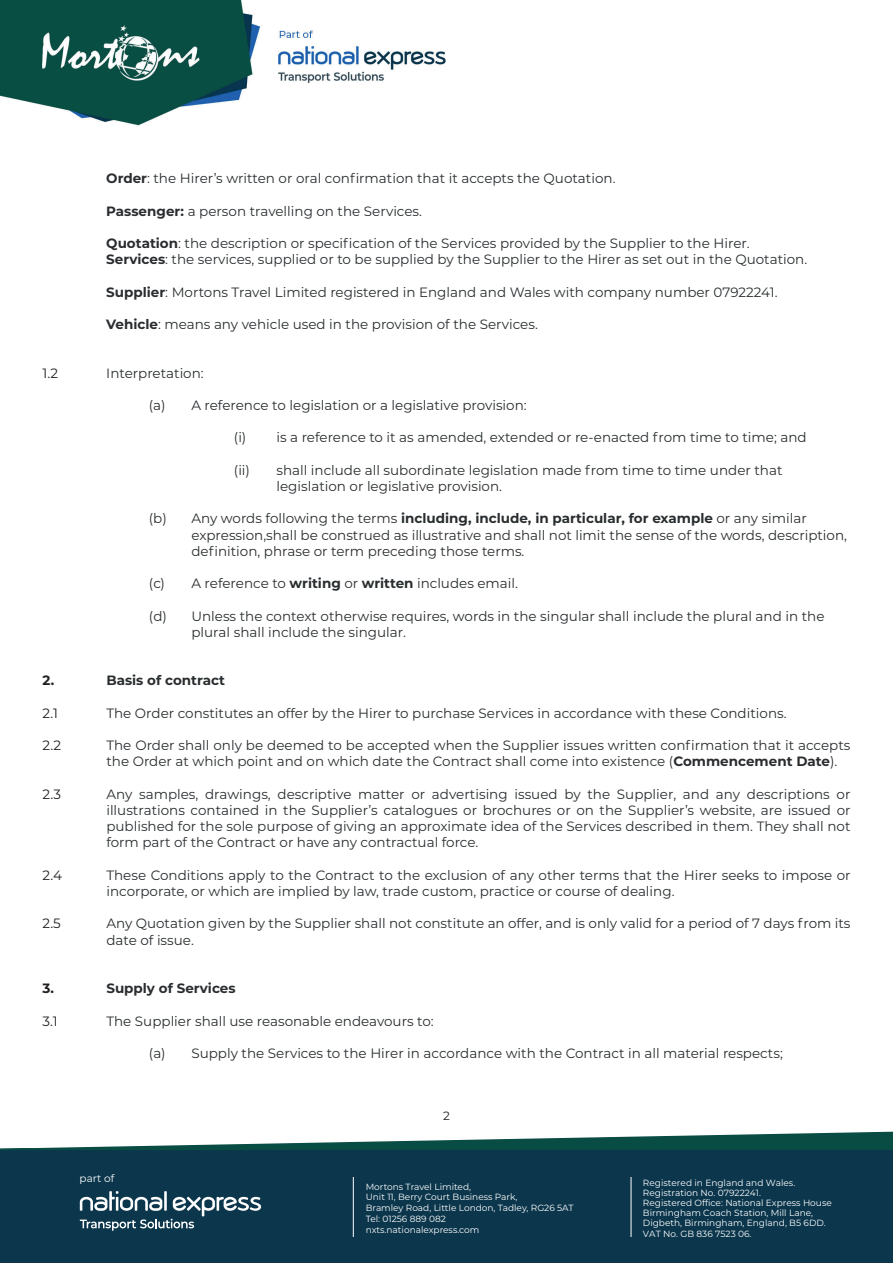
<style>
.page{position:relative;width:893px;height:1263px;background:#fff}
.page>*{position:absolute;margin:0;border:0;box-sizing:border-box;transform-origin:0 0}
.t1{font:13.5px/16.2px "Montserrat";color:#292d2f}
.t2{font:700 13.5px "Montserrat";color:#292d2f}
.t3{font:13.5px "Montserrat";color:#231f20}
.t4{font:700 13.5px "Montserrat";color:#231f20}
.t5{font:12px "Montserrat";color:#231f20}
.t6{font:10.5px "Montserrat";color:#fff}
.t7{font:9px/10.2px "Montserrat";color:#fff}
.s1{font-weight:700}
</style>
<div class="page">
<div style="left:0;top:1150px;width:893px;height:113px;background:#0b364c"></div>
<hr style="left:353px;top:1177px;width:1px;height:60px;background:#fff">
<hr style="left:631px;top:1177px;width:1px;height:60px;background:#fff">
<img style="left:0;top:0;width:446px;height:126px">
<svg style="left:0;top:1131px;width:893px;height:19px"></svg>
<svg style="left:80px;top:1191px;width:181px;height:40px"></svg>
<p class="t3" style="left:43px;top:363px;width:17px">1.2</p>
<p class="t4" style="left:43px;top:671px;width:13px">2.</p>
<p class="t3" style="left:43px;top:704px;width:17px">2.1</p>
<p class="t3" style="left:43px;top:736px;width:20px">2.2</p>
<p class="t3" style="left:43px;top:785px;width:20px">2.3</p>
<p class="t3" style="left:43px;top:866px;width:21px">2.4</p>
<p class="t3" style="left:43px;top:914px;width:20px">2.5</p>
<p class="t4" style="left:43px;top:979px;width:13px">3.</p>
<p class="t3" style="left:43px;top:1011px;width:17px">3.1</p>
<p class="t1" style="left:106px;top:170px;width:511px"><span class="s1">Order</span>: the Hirer’s written or oral confirmation that it accepts the Quotation.</p>
<p class="t1" style="left:106px;top:202px;width:317px"><span class="s1">Passenger:</span> a person travelling on the Services.</p>
<p class="t1" style="left:106px;top:235px;width:702px"><span class="s1">Quotation</span>: the description or specification of the Services provided by the Supplier to the Hirer.<br><span class="s1">Services</span>: the services, supplied or to be supplied by the Supplier to the Hirer as set out in the Quotation.</p>
<p class="t1" style="left:106px;top:283px;width:673px"><span class="s1">Supplier</span>: Mortons Travel Limited registered in England and Wales with company number 07922241.</p>
<p class="t1" style="left:106px;top:316px;width:433px"><span class="s1">Vehicle</span>: means any vehicle used in the provision of the Services.</p>
<p class="t1" style="left:106px;top:364px;width:99px">Interpretation:</p>
<p class="t1" style="left:149px;top:397px;width:379px">(a) A reference to legislation or a legislative provision:</p>
<p class="t1" style="left:234px;top:429px;width:574px">(i) is a reference to it as amended, extended or re-enacted from time to time; and</p>
<p class="t1" style="left:276px;top:461px;width:508px;text-indent:-43px">(ii) shall include all subordinate legislation made from time to time under that legislation or legislative provision.</p>
<p class="t1" style="left:191px;top:510px;width:657px;text-indent:-43px">(b) Any words following the terms <span class="s1">including, include, in particular, for example</span> or any similar expression,shall be construed as illustrative and shall not limit the sense of the words, description, definition, phrase or term preceding those terms.</p>
<p class="t1" style="left:149px;top:575px;width:371px">(c) A reference to <span class="s1">writing</span> or <span class="s1">written</span> includes email.</p>
<p class="t1" style="left:191px;top:607px;width:635px;text-indent:-43px">(d) Unless the context otherwise requires, words in the singular shall include the plural and in the plural shall include the singular.</p>
<p class="t2" style="left:106px;top:671px;width:120px">Basis of contract</p>
<p class="t1" style="left:106px;top:704px;width:682px">The Order constitutes an offer by the Hirer to purchase Services in accordance with these Conditions.</p>
<p class="t1" style="left:106px;top:737px;width:746px">The Order shall only be deemed to be accepted when the Supplier issues written confirmation that it accepts the Order at which point and on which date the Contract shall come into existence (<span class="s1">Commencement Date</span>).</p>
<p class="t1" style="left:106px;top:785px;width:746px;text-align:justify">Any samples, drawings, descriptive matter or advertising issued by the Supplier, and any descriptions or illustrations contained in the Supplier’s catalogues or brochures or on the Supplier’s website, are issued or published for the sole purpose of giving an approximate idea of the Services described in them. They shall not form part of the Contract or have any contractual force.</p>
<p class="t1" style="left:106px;top:866px;width:746px">These Conditions apply to the Contract to the exclusion of any other terms that the Hirer seeks to impose or incorporate, or which are implied by law, trade custom, practice or course of dealing.</p>
<p class="t1" style="left:106px;top:915px;width:746px">Any Quotation given by the Supplier shall not constitute an offer, and is only valid for a period of 7 days from its date of issue.</p>
<p class="t2" style="left:106px;top:979px;width:131px">Supply of Services</p>
<p class="t1" style="left:106px;top:1012px;width:329px">The Supplier shall use reasonable endeavours to:</p>
<p class="t1" style="left:149px;top:1045px;width:635px">(a) Supply the Services to the Hirer in accordance with the Contract in all material respects;</p>
<p class="t5" style="left:443px;top:1107px;width:8px">2</p>
<p class="t6" style="left:80px;top:1170px;width:36px">part of</p>
<p class="t7" style="left:366px;top:1180px;width:209px;line-height:10.8px">Mortons Travel Limited,<br>Unit 11, Berry Court Business Park,<br>Bramley Road, Little London, Tadley, RG26 5AT<br>Tel: 01256 889 082<br>nxts.nationalexpress.com</p>
<p class="t7" style="left:643px;top:1177px;width:190px">Registered in England and Wales.<br>Registration No. 07922241.<br>Registered Office: National Express House Birmingham Coach Station, Mill Lane, Digbeth, Birmingham, England, B5 6DD.<br>VAT No. GB 836 7523 06.</p>
</div>
